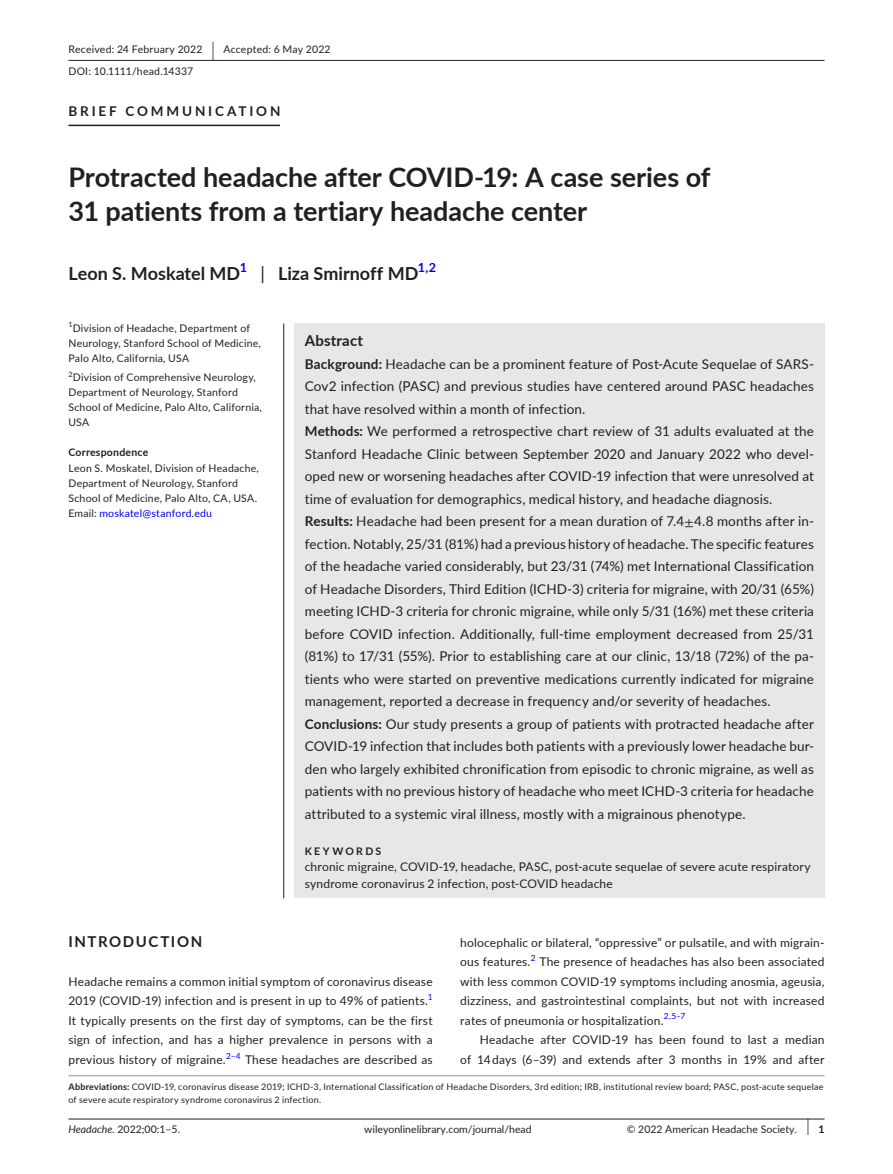
<style>
.page{position:relative;width:893px;height:1174px;background:#fff}
.page>*{position:absolute;margin:0;border:0;box-sizing:border-box;transform-origin:0 0}
.t1{font:700 27px/34.5px "Lato";color:#231f20}
.t2{font:700 18px "Lato";color:#231f20}
.t3{font:700 15px "Lato";letter-spacing:.1em;color:#231f20}
.t4{font:700 15px "Lato";letter-spacing:.015em;color:#231f20}
.t5{font:13.5px/22.5px "Lato";letter-spacing:.01em;color:#231f20}
.t6{font:700 13.5px "Lato";letter-spacing:.215em;color:#231f20}
.t7{font:700 12.6px "Lato";color:#00f}
.t8{font:12px/19.5px "Lato";letter-spacing:.015em;color:#231f20;text-align:justify}
.t9{font:10.5px/15px "Lato";letter-spacing:.02em;color:#231f20}
.t10{font:10.5px "Lato";color:#231f20}
.t11{font:700 10.5px "Lato";letter-spacing:.02em;color:#231f20}
.t12{font:700 10.5px "Lato";letter-spacing:.22em;color:#231f20}
.t13{font:9px/13.5px "Lato";letter-spacing:.025em;color:#231f20}
.t14{font:8.4px "Lato";color:#00f}
.t15{font:7.35px "Lato";color:#231f20}
.s1{font-size:19.65px}
.s2{font-weight:400}
.s3{color:#00f}
.s4{font-weight:700}
.s5{font-family:"STIX"}
.s6{font-style:italic}
.s7{font-size:17.4px}
</style>
<div class="page">
<hr style="left:68px;top:1118px;width:756px;height:1px;background:#231f20">
<hr style="left:68px;top:60px;width:756px;height:1px;background:#231f20">
<hr style="left:68px;top:125px;width:212px;height:1px;background:#231f20">
<hr style="left:68px;top:1075px;width:756px;height:1px;background:#939598">
<div style="left:294px;top:323px;width:530px;height:575px;background:#e6e7e9"></div>
<hr style="left:283px;top:323px;width:1px;height:575px;background:#231f20">
<p class="t9" style="left:68px;top:38px;width:264px;line-height:21.8px">Received: 24 February 2022 <span class="s1">|</span> Accepted: 6 May 2022<br>DOI: 10.1111/head.14337</p>
<p class="t6" style="left:68px;top:101px;width:213px">BRIEF COMMUNICATION</p>
<h1 class="t1" style="left:68px;top:159px;width:643px">Protracted headache after COVID-19: A case series of<br>31 patients from a tertiary headache center</h1>
<h2 class="t2" style="left:68px;top:260px;width:173px">Leon S. Moskatel MD</h2>
<p class="t7" style="left:240px;top:258px;width:9px">1</p>
<h2 class="t2" style="left:261px;top:260px;width:159px"><span class="s2">|</span> Liza Smirnoff MD</h2>
<p class="t7" style="left:418px;top:258px;width:20px">1,2</p>
<p class="t15" style="left:68px;top:319px;width:6px">1</p>
<p class="t9" style="left:68px;top:320px;width:194px;text-indent:4px">Division of Headache, Department of<br>Neurology, Stanford School of Medicine,<br>Palo Alto, California, USA</p>
<p class="t15" style="left:68px;top:369px;width:6px">2</p>
<p class="t9" style="left:68px;top:370px;width:195px;text-indent:4px">Division of Comprehensive Neurology,<br>Department of Neurology, Stanford<br>School of Medicine, Palo Alto, California,<br>USA</p>
<p class="t11" style="left:68px;top:445px;width:81px">Correspondence</p>
<p class="t9" style="left:68px;top:460px;width:192px">Leon S. Moskatel, Division of Headache, Department of Neurology, Stanford School of Medicine, Palo Alto, CA, USA.<br>Email: <span class="s3">moskatel@stanford.edu</span></p>
<p class="t4" style="left:305px;top:329px;width:60px">Abstract</p>
<p class="t5" style="left:305px;top:352px;width:511px"><span class="s4">Background:</span> Headache can be a prominent feature of Post-Acute Sequelae of SARS-Cov2 infection (PASC) and previous studies have centered around PASC headaches that have resolved within a month of infection.<br><span class="s4">Methods:</span> We performed a retrospective chart review of 31 adults evaluated at the Stanford Headache Clinic between September 2020 and January 2022 who devel&shy;oped new or worsening headaches after COVID-19 infection that were unresolved at time of evaluation for demographics, medical history, and headache diagnosis.<br><span class="s4">Results:</span> Headache had been present for a mean duration of 7.4<span class="s5">±</span>4.8 months after in&shy;fection. Notably, 25/31 (81%) had a previous history of headache. The specific features of the headache varied considerably, but 23/31 (74%) met International Classification of Headache Disorders, Third Edition (ICHD-3) criteria for migraine, with 20/31 (65%) meeting ICHD-3 criteria for chronic migraine, while only 5/31 (16%) met these criteria before COVID infection. Additionally, full-time employment decreased from 25/31 (81%) to 17/31 (55%). Prior to establishing care at our clinic, 13/18 (72%) of the pa&shy;tients who were started on preventive medications currently indicated for migraine management, reported a decrease in frequency and/or severity of headaches.<br><span class="s4">Conclusions:</span> Our study presents a group of patients with protracted headache after COVID-19 infection that includes both patients with a previously lower headache bur&shy;den who largely exhibited chronification from episodic to chronic migraine, as well as patients with no previous history of headache who meet ICHD-3 criteria for headache attributed to a systemic viral illness, mostly with a migrainous phenotype.</p>
<p class="t12" style="left:305px;top:843px;width:78px">KEYWORDS</p>
<p class="t8" style="left:305px;top:858px;width:507px;line-height:16.5px">chronic migraine, COVID-19, headache, PASC, post-acute sequelae of severe acute respiratory syndrome coronavirus 2 infection, post-COVID headache</p>
<p class="t3" style="left:68px;top:930px;width:135px">INTRODUCTION</p>
<p class="t8" style="left:68px;top:971px;width:366px">Headache remains a common initial symptom of coronavirus disease 2019 (COVID-19) infection and is present in up to 49% of patients.<sup>1<br></sup>It typically presents on the first day of symptoms, can be the first sign of infection, and has a higher prevalence in persons with a previous history of migraine.<sup>2–4</sup> These headaches are described as</p>
<p class="t8" style="left:460px;top:932px;width:366px">holocephalic or bilateral, “oppressive” or pulsatile, and with migrain&shy;ous features.<sup>2</sup> The presence of headaches has also been associated with less common COVID-19 symptoms including anosmia, ageusia, dizziness, and gastrointestinal complaints, but not with increased rates of pneumonia or hospitalization.</p>
<p class="t14" style="left:664px;top:1010px;width:23px">2,5–7</p>
<p class="t8" style="left:460px;top:1029px;width:366px;text-align:right">Headache after COVID-19 has been found to last a median<br>of 14 days (6–39) and extends after 3 months in 19% and after</p>
<p class="t13" style="left:68px;top:1079px;width:756px"><span class="s4">Abbreviations:</span> COVID-19, coronavirus disease 2019; ICHD-3, International Classification of Headache Disorders, 3rd edition; IRB, institutional review board; PASC, post-acute sequelae of severe acute respiratory syndrome coronavirus 2 infection.</p>
<p class="t9" style="left:68px;top:1121px;width:113px"><span class="s6">Headache.</span> 2022;00:1–5.</p>
<p class="t10" style="left:364px;top:1121px;width:169px">wileyonlinelibrary.com/journal/head</p>
<p class="t10" style="left:627px;top:1121px;width:199px">© 2022 American Headache Society. <span class="s7">|</span> <span class="s4">1</span></p>
</div>
